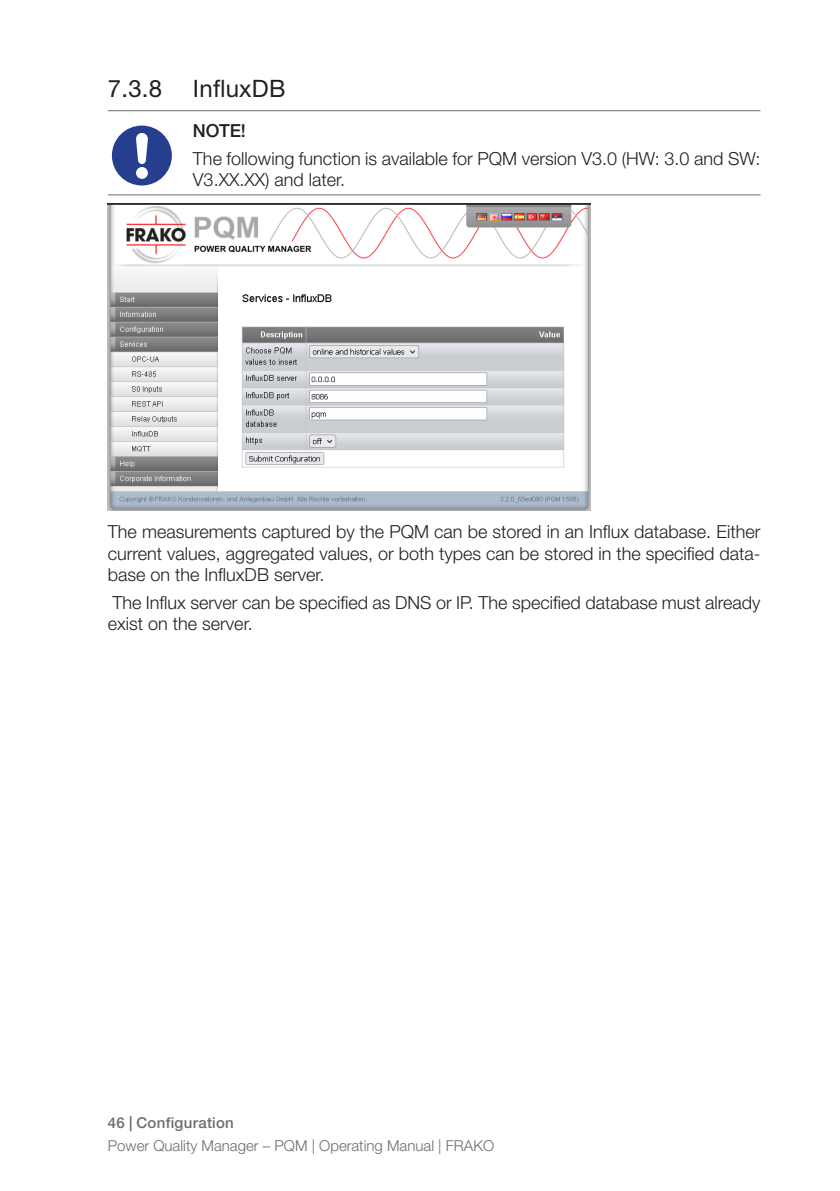
<style>
.page{position:relative;width:840px;height:1191px;background:#fff}
.page>*{position:absolute;margin:0;border:0;box-sizing:border-box;transform-origin:0 0}
.t1{font:24px "Helvetica Neue LT Std";letter-spacing:.01em;color:#231f20}
.t2{font:300 18px/21.6px "Helvetica Neue LT Std";color:#231f20}
.t3{font:500 18px "Helvetica Neue LT Std";color:#231f20}
.t4{font:300 15px "Helvetica Neue LT Std";color:#6c6d70}
.t5{font:500 15px "Helvetica Neue LT Std";letter-spacing:.02em;color:#6c6d70}
</style>
<div class="page">
<hr style="left:108px;top:110px;width:652px;height:1px;background:#6c6d70">
<hr style="left:108px;top:194px;width:652px;height:1px;background:#6c6d70">
<img style="left:108px;top:204px;width:482px;height:307px">
<div style="left:112px;top:126px;width:60px;height:59px;background:#253f8e;border-radius:50%"></div>
<div style="left:136px;top:167px;width:12px;height:12px;background:#fff;border-radius:50%"></div>
<svg style="left:136px;top:133px;width:12px;height:31px"></svg>
<h1 class="t1" style="left:108px;top:74px;width:56px">7.3.8</h1>
<h1 class="t1" style="left:193px;top:74px;width:94px">InfluxDB</h1>
<p class="t3" style="left:193px;top:120px;width:54px">NOTE!</p>
<p class="t2" style="left:193px;top:147px;width:568px">The following function is available for PQM version V3.0 (HW: 3.0 and SW:<br>V3.XX.XX) and later.</p>
<p class="t2" style="left:108px;top:520px;width:653px;text-align:justify">The measurements captured by the PQM can be stored in an Influx database. Either current values, aggregated values, or both types can be stored in the specified data&shy;base on the InfluxDB server.</p>
<p class="t2" style="left:108px;top:591px;width:654px">The Influx server can be specified as DNS or IP. The specified database must already exist on the server.</p>
<p class="t5" style="left:108px;top:1113px;width:127px">46 | Configuration</p>
<p class="t4" style="left:108px;top:1137px;width:387px">Power Quality Manager – PQM | Operating Manual | FRAKO</p>
</div>
